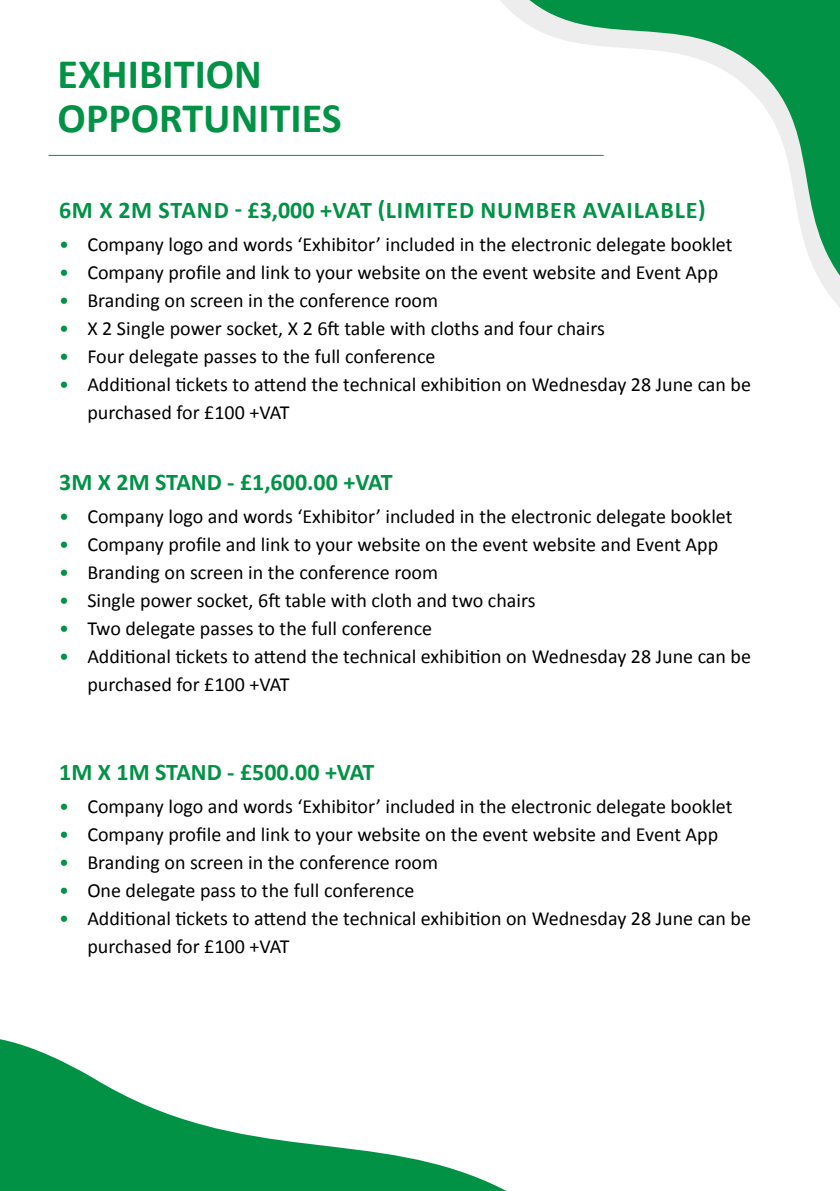
<style>
.page{position:relative;width:840px;height:1191px;background:#fff}
.page>*{position:absolute;margin:0;border:0;box-sizing:border-box;transform-origin:0 0}
.t1{font:700 42px/44px "Calibri";color:#029246}
.t2{font:700 24px "Calibri";color:#029246}
.t3{font:700 24px "Calibri";letter-spacing:.04em;color:#029246}
.t4{font:20px/28px "Calibri";color:#000}
.s1{color:#029246}
</style>
<div class="page">
<svg style="left:0;top:1039px;width:507px;height:152px"></svg>
<hr style="left:49px;top:155px;width:554px;height:1px;background:#029246">
<svg style="left:464px;top:0;width:375px;height:306px"></svg>
<h1 class="t1" style="left:58px;top:52px;width:285px">EXHIBITION<br>OPPORTUNITIES</h1>
<p class="t3" style="left:59px;top:194px;width:647px">6M X 2M STAND - £3,000 +VAT (LIMITED NUMBER AVAILABLE)</p>
<p class="t4" style="left:59px;top:231px;width:674px"><span class="s1">•</span> Company logo and words ‘Exhibitor’ included in the electronic delegate booklet</p>
<p class="t4" style="left:59px;top:259px;width:660px"><span class="s1">•</span> Company profile and link to your website on the event website and Event App</p>
<p class="t4" style="left:59px;top:287px;width:380px"><span class="s1">•</span> Branding on screen in the conference room</p>
<p class="t4" style="left:59px;top:315px;width:547px"><span class="s1">•</span> X 2 Single power socket, X 2 6ft table with cloths and four chairs</p>
<p class="t4" style="left:59px;top:343px;width:377px"><span class="s1">•</span> Four delegate passes to the full conference</p>
<p class="t4" style="left:87px;top:371px;width:664px;text-indent:-28px"><span class="s1">•</span> Additional tickets to attend the technical exhibition on Wednesday 28 June can be purchased for £100 +VAT</p>
<p class="t2" style="left:59px;top:466px;width:335px">3M X 2M STAND - £1,600.00 +VAT</p>
<p class="t4" style="left:59px;top:502px;width:674px"><span class="s1">•</span> Company logo and words ‘Exhibitor’ included in the electronic delegate booklet</p>
<p class="t4" style="left:59px;top:530px;width:660px"><span class="s1">•</span> Company profile and link to your website on the event website and Event App</p>
<p class="t4" style="left:59px;top:558px;width:380px"><span class="s1">•</span> Branding on screen in the conference room</p>
<p class="t4" style="left:59px;top:586px;width:477px"><span class="s1">•</span> Single power socket, 6ft table with cloth and two chairs</p>
<p class="t4" style="left:59px;top:614px;width:374px"><span class="s1">•</span> Two delegate passes to the full conference</p>
<p class="t4" style="left:87px;top:642px;width:664px;text-indent:-28px"><span class="s1">•</span> Additional tickets to attend the technical exhibition on Wednesday 28 June can be purchased for £100 +VAT</p>
<p class="t2" style="left:59px;top:756px;width:316px">1M X 1M STAND - £500.00 +VAT</p>
<p class="t4" style="left:59px;top:792px;width:674px"><span class="s1">•</span> Company logo and words ‘Exhibitor’ included in the electronic delegate booklet</p>
<p class="t4" style="left:59px;top:820px;width:660px"><span class="s1">•</span> Company profile and link to your website on the event website and Event App</p>
<p class="t4" style="left:59px;top:848px;width:380px"><span class="s1">•</span> Branding on screen in the conference room</p>
<p class="t4" style="left:59px;top:876px;width:356px"><span class="s1">•</span> One delegate pass to the full conference</p>
<p class="t4" style="left:87px;top:904px;width:664px;text-indent:-28px"><span class="s1">•</span> Additional tickets to attend the technical exhibition on Wednesday 28 June can be purchased for £100 +VAT</p>
</div>
